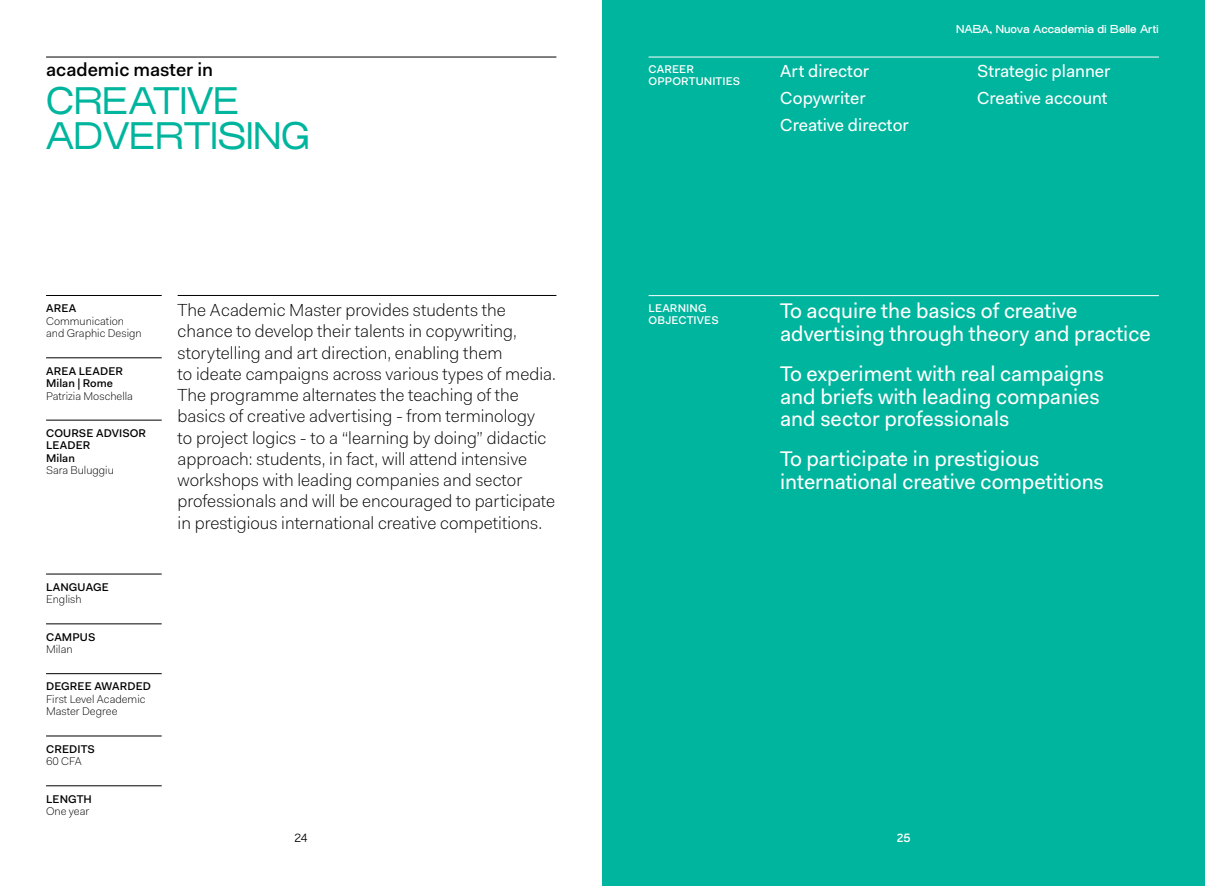
<style>
.page{position:relative;width:1205px;height:886px;background:#fff}
.page>*{position:absolute;margin:0;border:0;box-sizing:border-box;transform-origin:0 0}
.t1{font:37.5px/35px "Osmose";color:#00b59d}
.t2{font:21.25px/22.5px "Fakt";color:#fff}
.t3{font:500 18.75px "Fakt";color:#000}
.t4{font:300 17.5px/21.2px "Fakt";color:#000}
.t5{font:17.5px/26.9px "Fakt";color:#fff}
.t6{font:500 11.88px "Osmose";color:#fff}
.t7{font:300 11.88px "Osmose";color:#000}
.t8{font:300 11.25px/12.5px "Fakt";color:#000}
.t9{font:500 11.25px/12.5px "Fakt";letter-spacing:.01em;color:#000}
.t10{font:500 11.25px/12.5px "Fakt";letter-spacing:.01em;color:#fff}
.t11{font:500 11.25px "Osmose";color:#fff}
</style>
<div class="page">
<div style="left:602px;top:0;width:603px;height:886px;background:#00b59d"></div>
<hr style="left:648px;top:57px;width:511px;height:1px;background:#fff">
<hr style="left:648px;top:295px;width:511px;height:1px;background:#fff">
<hr style="left:46px;top:574px;width:116px;height:1px;background:#000">
<hr style="left:46px;top:624px;width:116px;height:1px;background:#000">
<hr style="left:46px;top:673px;width:116px;height:1px;background:#000">
<hr style="left:46px;top:736px;width:116px;height:1px;background:#000">
<hr style="left:46px;top:785px;width:116px;height:1px;background:#000">
<hr style="left:178px;top:295px;width:378px;height:1px;background:#000">
<hr style="left:46px;top:295px;width:116px;height:1px;background:#000">
<hr style="left:46px;top:358px;width:116px;height:1px;background:#000">
<hr style="left:46px;top:420px;width:116px;height:1px;background:#000">
<hr style="left:46px;top:57px;width:510px;height:1px;background:#000">
<p class="t3" style="left:46px;top:57px;width:169px">academic master in</p>
<h1 class="t1" style="left:46px;top:88px;width:265px">CREATIVE<br>ADVERTISING</h1>
<p class="t9" style="left:46px;top:302px;width:32px">AREA</p>
<p class="t8" style="left:46px;top:315px;width:97px">Communication and Graphic Design</p>
<p class="t9" style="left:46px;top:364px;width:78px">AREA LEADER<br>Milan | Rome</p>
<p class="t8" style="left:46px;top:389px;width:88px">Patrizia Moschella</p>
<p class="t9" style="left:46px;top:427px;width:102px">COURSE ADVISOR<br>LEADER<br>Milan</p>
<p class="t8" style="left:46px;top:464px;width:69px">Sara Buluggiu</p>
<p class="t9" style="left:46px;top:581px;width:64px">LANGUAGE</p>
<p class="t8" style="left:46px;top:593px;width:37px">English</p>
<p class="t9" style="left:46px;top:630px;width:51px">CAMPUS</p>
<p class="t8" style="left:46px;top:643px;width:28px">Milan</p>
<p class="t9" style="left:46px;top:680px;width:106px">DEGREE AWARDED</p>
<p class="t8" style="left:46px;top:693px;width:101px">First Level Academic<br>Master Degree</p>
<p class="t9" style="left:46px;top:742px;width:50px">CREDITS</p>
<p class="t8" style="left:46px;top:755px;width:37px">60 CFA</p>
<p class="t9" style="left:46px;top:792px;width:47px">LENGTH</p>
<p class="t8" style="left:46px;top:805px;width:45px">One year</p>
<p class="t4" style="left:178px;top:299px;width:380px">The Academic Master provides students the chance to develop their talents in copywriting, storytelling and art direction, enabling them<br>to ideate campaigns across various types of media.<br>The programme alternates the teaching of the basics of creative advertising - from terminology<br>to project logics - to a “learning by doing” didactic approach: students, in fact, will attend intensive workshops with leading companies and sector professionals and will be encouraged to participate in prestigious international creative competitions.</p>
<p class="t7" style="left:295px;top:831px;width:15px">24</p>
<p class="t11" style="left:956px;top:23px;width:204px">NABA, Nuova Accademia di Belle Arti</p>
<p class="t10" style="left:648px;top:63px;width:93px">CAREER<br>OPPORTUNITIES</p>
<p class="t5" style="left:780px;top:58px;width:130px">Art director<br>Copywriter<br>Creative director</p>
<p class="t5" style="left:977px;top:58px;width:135px">Strategic planner<br>Creative account</p>
<p class="t10" style="left:648px;top:301px;width:72px">LEARNING<br>OBJECTIVES</p>
<p class="t2" style="left:780px;top:300px;width:372px">To acquire the basics of creative advertising through theory and practice</p>
<p class="t2" style="left:780px;top:362px;width:325px">To experiment with real campaigns and briefs with leading companies and sector professionals</p>
<p class="t2" style="left:780px;top:448px;width:325px">To participate in prestigious international creative competitions</p>
<p class="t6" style="left:897px;top:831px;width:15px">25</p>
</div>
